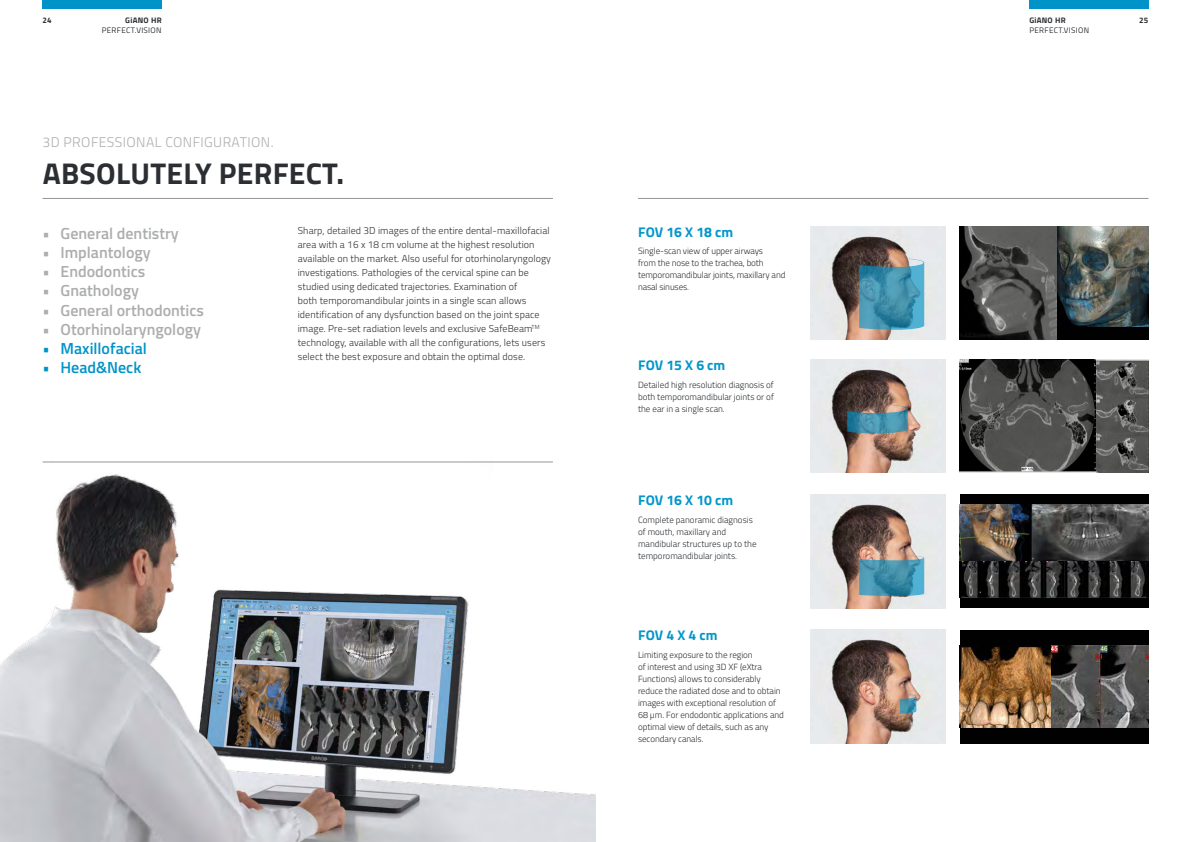
<style>
.page{position:relative;width:1191px;height:842px;background:#fff}
.page>*{position:absolute;margin:0;border:0;box-sizing:border-box;transform-origin:0 0}
.t1{font:700 30px "Titillium";letter-spacing:.01em;color:#2b2e32}
.t2{font:600 16px "Titillium";color:#acadad}
.t3{font:600 16px "Titillium";color:#0093c9}
.t4{font:700 14px "Titillium";color:#0096ca}
.t5{font:300 14px "Titillium";letter-spacing:.03em;color:#acadad}
.t6{font:300 10px/14px "Titillium";letter-spacing:.01em;color:#2b2e32}
.t7{font:300 9px/12px "Titillium";letter-spacing:-.005em;color:#2b2e32}
.t8{font:8px "Titillium";letter-spacing:.04em;color:#2b2e32}
.t9{font:700 8px "Titillium";letter-spacing:.03em;color:#2b2e32}
</style>
<div class="page">
<div style="left:43px;top:0;width:119px;height:9px;background:#0093c9"></div>
<div style="left:1029px;top:0;width:119px;height:9px;background:#0093c9"></div>
<hr style="left:43px;top:198px;width:510px;height:1px;background:#969697">
<img style="left:0;top:461px;width:595px;height:381px">
<img style="left:810px;top:359px;width:135px;height:114px">
<img style="left:810px;top:495px;width:135px;height:113px">
<img style="left:810px;top:630px;width:135px;height:113px">
<img style="left:810px;top:226px;width:135px;height:114px">
<div style="left:960px;top:495px;width:188px;height:113px;background:#010102"></div>
<img style="left:960px;top:505px;width:188px;height:93px">
<div style="left:960px;top:630px;width:188px;height:113px;background:#010102"></div>
<img style="left:960px;top:646px;width:188px;height:81px">
<div style="left:960px;top:226px;width:188px;height:114px;background:#010102"></div>
<img style="left:1056px;top:226px;width:92px;height:101px">
<img style="left:961px;top:226px;width:95px;height:114px">
<img style="left:960px;top:359px;width:188px;height:114px">
<hr style="left:638px;top:198px;width:510px;height:1px;background:#969697">
<svg style="left:859px;top:259px;width:65px;height:71px;background:#4c92aa"></svg>
<svg style="left:847px;top:405px;width:60px;height:28px;background:#558696"></svg>
<svg style="left:859px;top:556px;width:65px;height:40px;background:#5295ac"></svg>
<svg style="left:899px;top:694px;width:17px;height:20px"></svg>
<hr style="left:43px;top:462px;width:510px;height:1px;background:#969697">
<p class="t9" style="left:43px;top:14px;width:11px">24</p>
<p class="t9" style="left:1029px;top:14px;width:38px">GiANO HR</p>
<p class="t8" style="left:1029px;top:24px;width:61px">PERFECT.VISION</p>
<p class="t9" style="left:125px;top:14px;width:38px">GiANO HR</p>
<p class="t8" style="left:102px;top:24px;width:61px">PERFECT.VISION</p>
<h3 class="t5" style="left:43px;top:132px;width:232px">3D PROFESSIONAL CONFIGURATION.</h3>
<h1 class="t1" style="left:43px;top:151px;width:303px">ABSOLUTELY PERFECT.</h1>
<h2 class="t2" style="left:43px;top:221px;width:138px">• General dentistry</h2>
<h2 class="t2" style="left:43px;top:240px;width:110px">• Implantology</h2>
<h2 class="t2" style="left:43px;top:260px;width:104px">• Endodontics</h2>
<h2 class="t2" style="left:43px;top:279px;width:98px">• Gnathology</h2>
<h2 class="t2" style="left:43px;top:298px;width:163px">• General orthodontics</h2>
<h2 class="t2" style="left:43px;top:317px;width:160px">• Otorhinolaryngology</h2>
<h2 class="t3" style="left:43px;top:336px;width:106px">• Maxillofacial</h2>
<h2 class="t3" style="left:43px;top:356px;width:100px">• Head&amp;Neck</h2>
<p class="t6" style="left:298px;top:223px;width:255px">Sharp, detailed 3D images of the entire dental-maxillofacial area with a 16 x 18 cm volume at the highest resolution available on the market. Also useful for otorhinolaryngology investigations. Pathologies of the cervical spine can be studied using dedicated trajectories. Examination of<br>both temporomandibular joints in a single scan allows identification of any dysfunction based on the joint space image. Pre-set radiation levels and exclusive SafeBeam<sup>TM </sup>technology, available with all the configurations, lets users select the best exposure and obtain the optimal dose.</p>
<h3 class="t4" style="left:638px;top:221px;width:96px">FOV 16 X 18 cm</h3>
<p class="t7" style="left:638px;top:245px;width:149px">Single-scan view of upper airways<br>from the nose to the trachea, both temporomandibular joints, maxillary and nasal sinuses.</p>
<h3 class="t4" style="left:638px;top:354px;width:89px">FOV 15 X 6 cm</h3>
<p class="t7" style="left:638px;top:378px;width:137px;text-align:justify">Detailed high resolution diagnosis of both temporomandibular joints or of the ear in a single scan.</p>
<h3 class="t4" style="left:638px;top:490px;width:96px">FOV 16 X 10 cm</h3>
<p class="t7" style="left:638px;top:513px;width:120px">Complete panoramic diagnosis of mouth, maxillary and mandibular structures up to the temporomandibular joints.</p>
<h3 class="t4" style="left:638px;top:625px;width:81px">FOV 4 X 4 cm</h3>
<p class="t7" style="left:638px;top:648px;width:147px">Limiting exposure to the region<br>of interest and using 3D XF (eXtra Functions) allows to considerably reduce the radiated dose and to obtain images with exceptional resolution of 68 µ m. For endodontic applications and optimal view of details, such as any secondary canals.</p>
<p class="t9" style="left:1139px;top:14px;width:11px">25</p>
</div>
